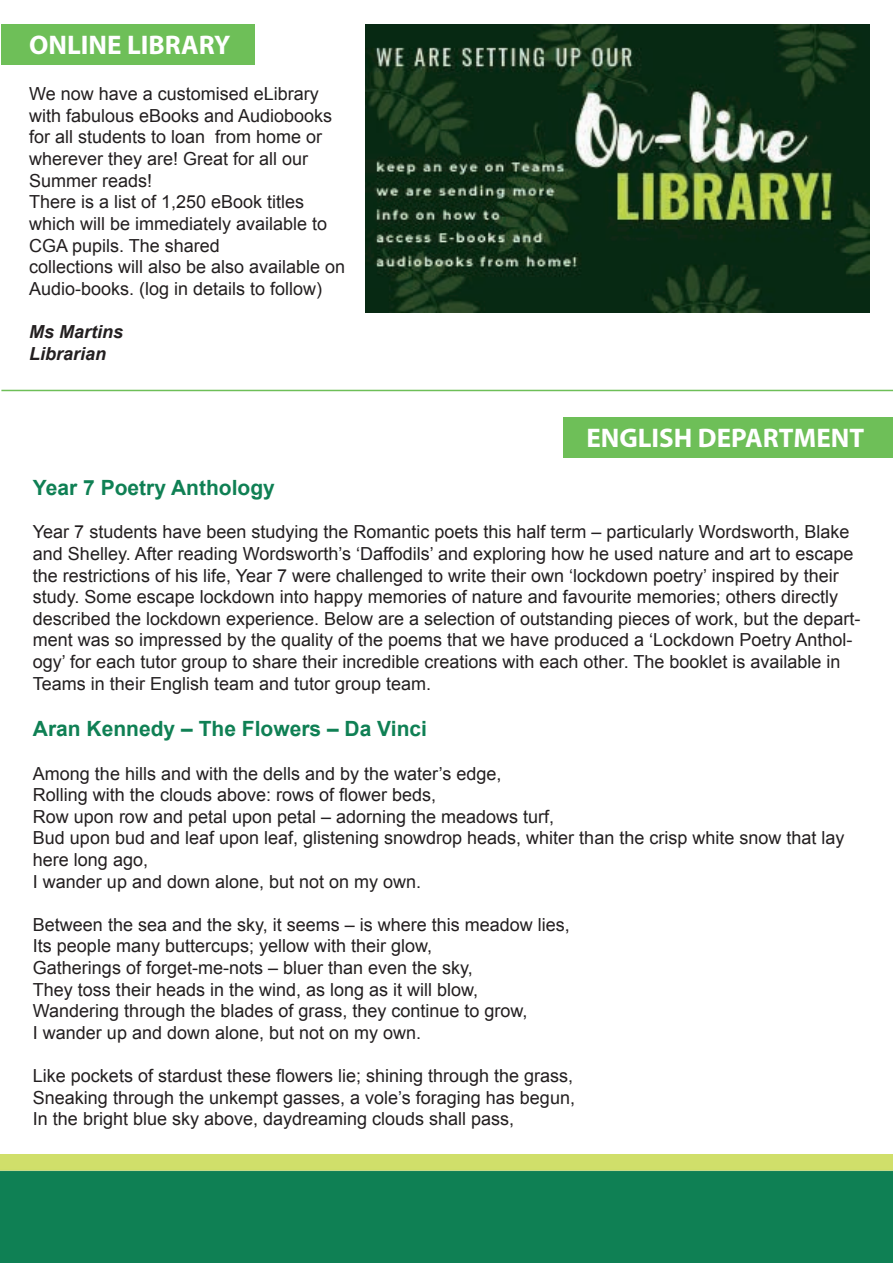
<style>
.page{position:relative;width:893px;height:1263px;background:#fff}
.page>*{position:absolute;margin:0;border:0;box-sizing:border-box;transform-origin:0 0}
.t1{font:700 27px "Myriad Pro";color:#fff}
.t2{font:700 21px "Arial";color:#0f8054}
.t3{font:18px/21.6px "Arial";color:#231f20}
.t4{font:italic 700 18px/21.6px "Arial";color:#231f20}
</style>
<div class="page">
<img style="left:0;top:1154px;width:893px;height:109px">
<div style="left:1px;top:24px;width:254px;height:41px;background:#6ebf58"></div>
<hr style="left:1px;top:390px;width:892px;height:1px;background:#6ebf58">
<img style="left:366px;top:24px;width:504px;height:288px">
<div style="left:563px;top:417px;width:330px;height:40px;background:#6ebf58"></div>
<h1 class="t1" style="left:29px;top:27px;width:203px">ONLINE LIBRARY</h1>
<p class="t3" style="left:29px;top:83px;width:318px">We now have a customised eLibrary with fabulous eBooks and Audiobooks for all students to loan from home or wherever they are! Great for all our Summer reads!<br>There is a list of 1,250 eBook titles which will be immediately available to CGA pupils. The shared<br>collections will also be also available on Audio-books. (log in details to follow)</p>
<p class="t4" style="left:29px;top:321px;width:96px">Ms Martins<br>Librarian</p>
<h1 class="t1" style="left:586px;top:420px;width:279px">ENGLISH DEPARTMENT</h1>
<p class="t2" style="left:33px;top:474px;width:243px">Year 7 Poetry Anthology</p>
<p class="t3" style="left:33px;top:521px;width:829px">Year 7 students have been studying the Romantic poets this half term – particularly Wordsworth, Blake and Shelley. After reading Wordsworth’s ‘Daffodils’ and exploring how he used nature and art to escape the restrictions of his life, Year 7 were challenged to write their own ‘lockdown poetry’ inspired by their study. Some escape lockdown into happy memories of nature and favourite memories; others directly described the lockdown experience. Below are a selection of outstanding pieces of work, but the depart&shy;ment was so impressed by the quality of the poems that we have produced a ‘Lockdown Poetry Anthol&shy;ogy’ for each tutor group to share their incredible creations with each other. The booklet is available in Teams in their English team and tutor group team.</p>
<p class="t2" style="left:33px;top:715px;width:396px">Aran Kennedy – The Flowers – Da Vinci</p>
<p class="t3" style="left:33px;top:763px;width:813px">Among the hills and with the dells and by the water’s edge,<br>Rolling with the clouds above: rows of flower beds,<br>Row upon row and petal upon petal – adorning the meadows turf,<br>Bud upon bud and leaf upon leaf, glistening snowdrop heads, whiter than the crisp white snow that lay here long ago,<br>I wander up and down alone, but not on my own.</p>
<p class="t3" style="left:33px;top:914px;width:538px">Between the sea and the sky, it seems – is where this meadow lies, Its people many buttercups; yellow with their glow,<br>Gatherings of forget-me-nots – bluer than even the sky,<br>They toss their heads in the wind, as long as it will blow,<br>Wandering through the blades of grass, they continue to grow,<br>I wander up and down alone, but not on my own.</p>
<p class="t3" style="left:33px;top:1065px;width:544px;text-align:justify">Like pockets of stardust these flowers lie; shining through the grass, Sneaking through the unkempt gasses, a vole’s foraging has begun, In the bright blue sky above, daydreaming clouds shall pass,</p>
</div>
